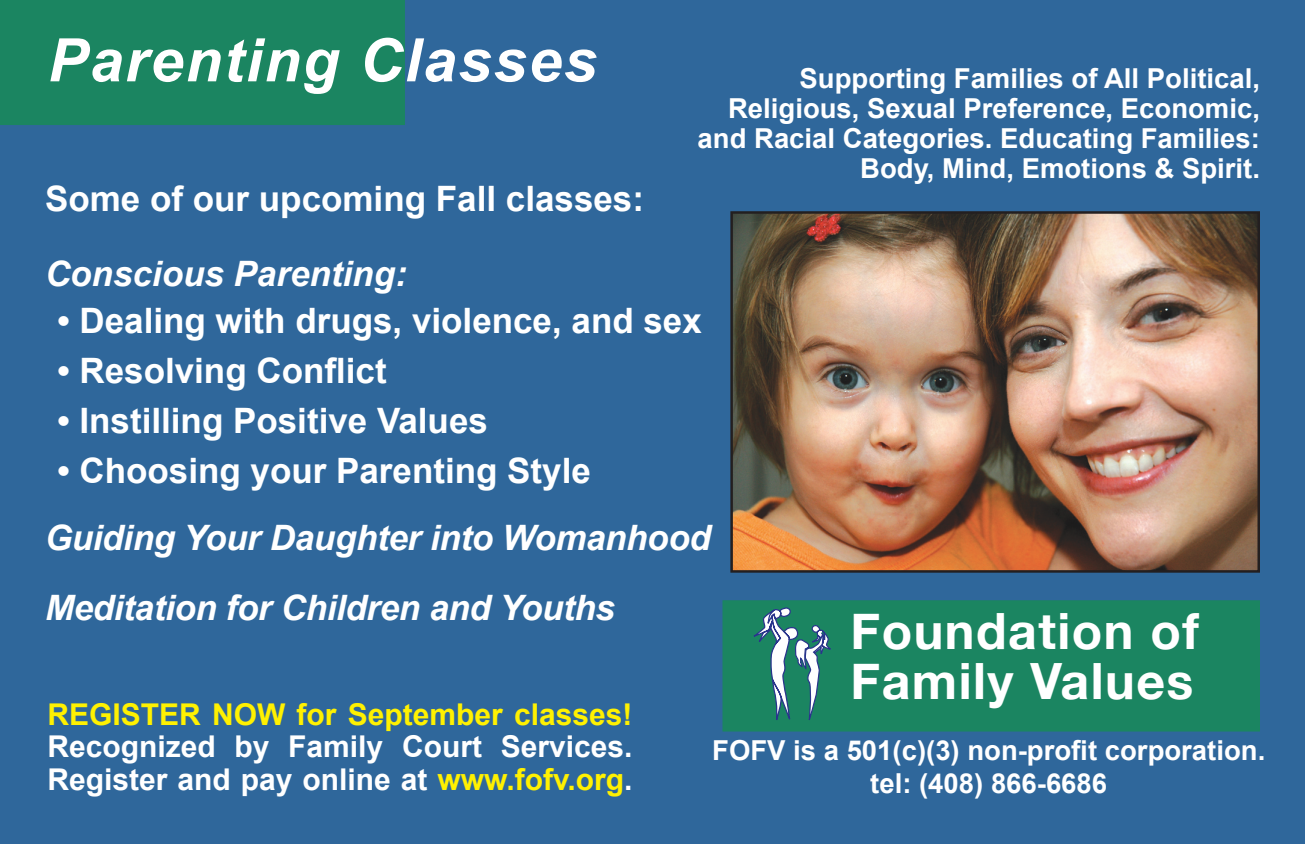
<style>
.page{position:relative;width:1305px;height:844px;background:#2f679b}
.page>*{position:absolute;margin:0;border:0;box-sizing:border-box;transform-origin:0 0}
.t1{font:italic 700 60px "Arial";letter-spacing:.03em;color:#fff}
.t2{font:700 50px "Helvetica Neue";letter-spacing:.03em;color:#fff}
.t3{font:700 35px/75px "Arial";color:#fff}
.t4{font:italic 700 35px "Arial";letter-spacing:-.01em;color:#fff}
.t5{font:700 30px/32.5px "Arial";color:#fff;text-align:justify}
.t6{font:700 27.5px/30px "Arial";color:#fff;text-align:right}
.s1{font-style:italic}
.s2{color:#fff101}
</style>
<div class="page">
<div style="left:724px;top:601px;width:535px;height:129px;background:#1b8561"></div>
<div style="left:722px;top:600px;width:538px;height:131px;border:2px solid #1b8561"></div>
<svg style="left:753px;top:607px;width:78px;height:113px"></svg>
<div style="left:0;top:0;width:405px;height:125px;background:#1b8561"></div>
<img style="left:733px;top:214px;width:524px;height:355px">
<div style="left:730px;top:211px;width:530px;height:361px;border:2px solid #231f20"></div>
<p class="t1" style="left:48px;top:27px;width:551px">Parenting Classes</p>
<p class="t3" style="left:45px;top:161px;width:601px">Some of our upcoming Fall classes:<br><span class="s1">Conscious Parenting:</span></p>
<p class="t6" style="left:698px;top:63px;width:564px">Supporting Families of All Political, Religious, Sexual Preference, Economic, and Racial Categories. Educating Families:<br>Body, Mind, Emotions &amp; Spirit.</p>
<p class="t3" style="left:58px;top:283px;width:646px">• Dealing with drugs, violence, and sex</p>
<p class="t3" style="left:58px;top:333px;width:331px">• Resolving Conflict</p>
<p class="t3" style="left:58px;top:383px;width:432px">• Instilling Positive Values</p>
<p class="t3" style="left:58px;top:433px;width:535px">• Choosing your Parenting Style</p>
<p class="t4" style="left:45px;top:517px;width:667px">Guiding Your Daughter into Womanhood</p>
<p class="t4" style="left:45px;top:588px;width:571px">Meditation for Children and Youths</p>
<p class="t2" style="left:851px;top:600px;width:350px">Foundation of</p>
<p class="t2" style="left:851px;top:650px;width:344px">Family Values</p>
<p class="t5" style="left:48px;top:698px;width:587px"><span class="s2">REGISTER NOW for September classes!<br></span>Recognized by Family Court Services.<br>Register and pay online at <span class="s2">www.fofv.org</span>.</p>
<p class="t6" style="left:712px;top:735px;width:555px">FOFV is a 501(c)(3) non-profit corporation.</p>
<p class="t6" style="left:870px;top:768px;width:238px">tel: (408) 866-6686</p>
</div>
